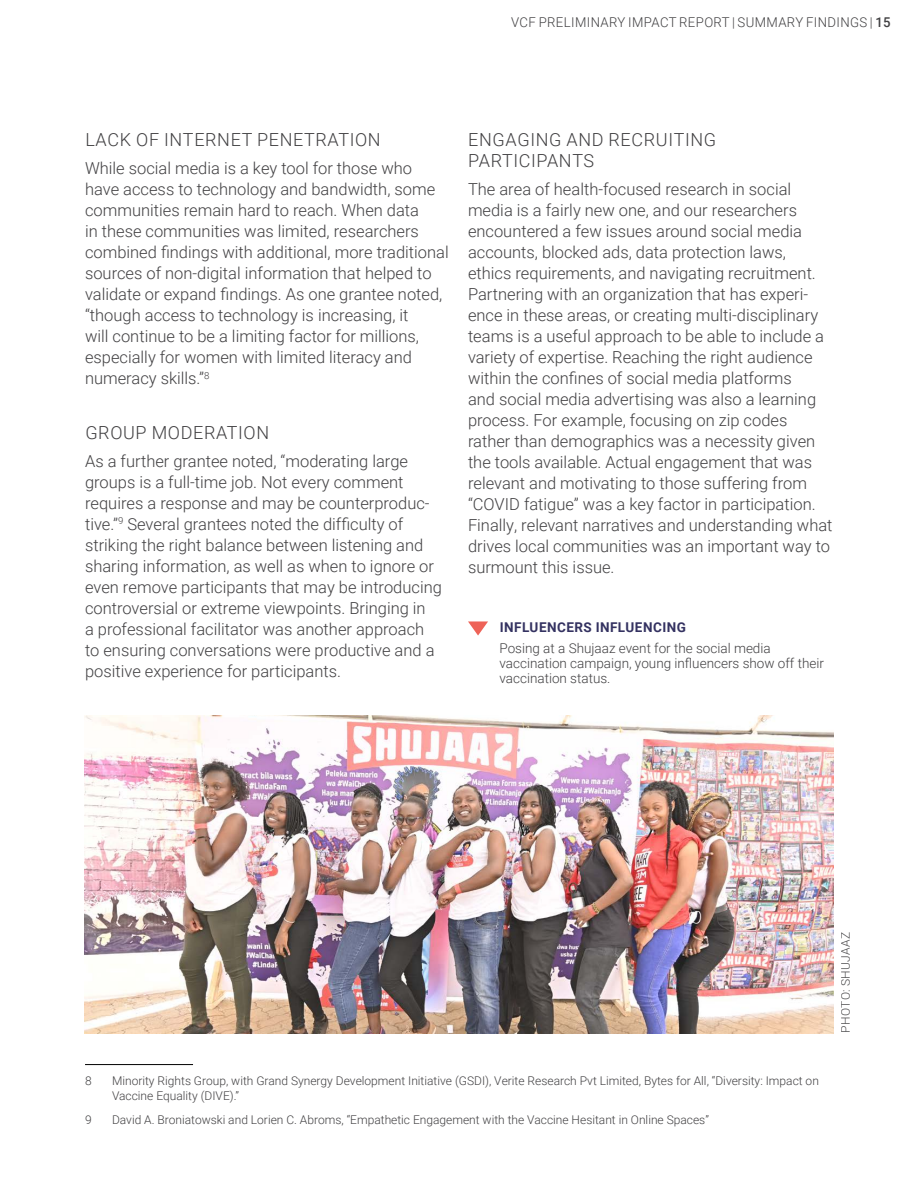
<style>
.page{position:relative;width:918px;height:1188px;background:#fff}
.page>*{position:absolute;margin:0;border:0;box-sizing:border-box;transform-origin:0 0}
.t1{font:300 18px/21px "Roboto";letter-spacing:.035em;color:#414042}
.BT{font:300 16.5px/21px "Roboto";color:#414042}
.t2{font:300 13.5px/15px "Roboto";color:#414042}
.t3{font:300 13.5px "Roboto";letter-spacing:.03em;color:#414042}
.caption_title{font:700 13.5px "Roboto";letter-spacing:.035em;color:#343261}
.t4{font:500 13.5px "Roboto";color:#414042}
.Footnote_text{font:300 12px/15px "Roboto";color:#414042}
.Footnote_text-2{font:300 12px "Roboto";letter-spacing:.035em;color:#414042}
.s1{font-weight:300}
</style>
<div class="page">
<hr style="left:85px;top:1064px;width:108px;height:1px;background:#000">
<img style="left:84px;top:716px;width:750px;height:317px">
<svg style="left:468px;top:621px;width:20px;height:15px"></svg>
<p class="t3" style="left:511px;top:13px;width:246px">VCF PRELIMINARY IMPACT REPORT | Summary</p>
<p class="t2" style="left:806px;top:14px;width:17px">Findings</p>
<p class="t4" style="left:870px;top:13px;width:22px"><span class="s1">|</span> 15</p>
<p class="t1" style="left:85px;top:129px;width:297px">LACK OF INTERNET PENETRATION</p>
<p class="BT" style="left:85px;top:157px;width:365px">While social media is a key tool for those who have access to technology and bandwidth, some communities remain hard to reach. When data<br>in these communities was limited, researchers combined findings with additional, more traditional sources of non-digital information that helped to validate or expand findings. As one grantee noted, “though access to technology is increasing, it<br>will continue to be a limiting factor for millions, especially for women with limited literacy and numeracy skills.”<sup>8</sup></p>
<p class="t1" style="left:85px;top:421px;width:185px">GROUP MODERATION</p>
<p class="BT" style="left:85px;top:450px;width:358px">As a further grantee noted, “moderating large groups is a full-time job. Not every comment requires a response and may be counterproduc&shy;tive.”<sup>9</sup> Several grantees noted the difficulty of striking the right balance between listening and sharing information, as well as when to ignore or even remove participants that may be introducing controversial or extreme viewpoints. Bringing in<br>a professional facilitator was another approach to ensuring conversations were productive and a positive experience for participants.</p>
<p class="t1" style="left:468px;top:129px;width:249px">ENGAGING AND RECRUITING<br>PARTICIPANTS</p>
<p class="BT" style="left:468px;top:178px;width:366px">The area of health-focused research in social media is a fairly new one, and our researchers encountered a few issues around social media accounts, blocked ads, data protection laws, ethics requirements, and navigating recruitment.<br>Partnering with an organization that has experi&shy;ence in these areas, or creating multi-disciplinary teams is a useful approach to be able to include a variety of expertise. Reaching the right audience within the confines of social media platforms<br>and social media advertising was also a learning process. For example, focusing on zip codes rather than demographics was a necessity given the tools available. Actual engagement that was relevant and motivating to those suffering from “COVID fatigue” was a key factor in participation.<br>Finally, relevant narratives and understanding what drives local communities was an important way to surmount this issue.</p>
<p class="caption_title" style="left:500px;top:617px;width:188px">INFLUENCERS INFLUENCING</p>
<p class="t2" style="left:500px;top:641px;width:326px">Posing at a Shujaaz event for the social media vaccination campaign, young influencers show off their vaccination status.</p>
<p class="Footnote_text-2" style="left:837px;top:1033px;width:103px;rotate:-90deg">PHOTO: SHUJAAZ</p>
<p class="Footnote_text" style="left:85px;top:1073px;width:8px">8</p>
<p class="Footnote_text" style="left:112px;top:1073px;width:708px">Minority Rights Group, with Grand Synergy Development Initiative (GSDI), Verite Research Pvt Limited, Bytes for All, “Diversity: Impact on<br>Vaccine Equality (DIVE).”</p>
<p class="Footnote_text" style="left:85px;top:1112px;width:8px">9</p>
<p class="Footnote_text" style="left:112px;top:1112px;width:598px">David A. Broniatowski and Lorien C. Abroms, “Empathetic Engagement with the Vaccine Hesitant in Online Spaces”</p>
</div>
